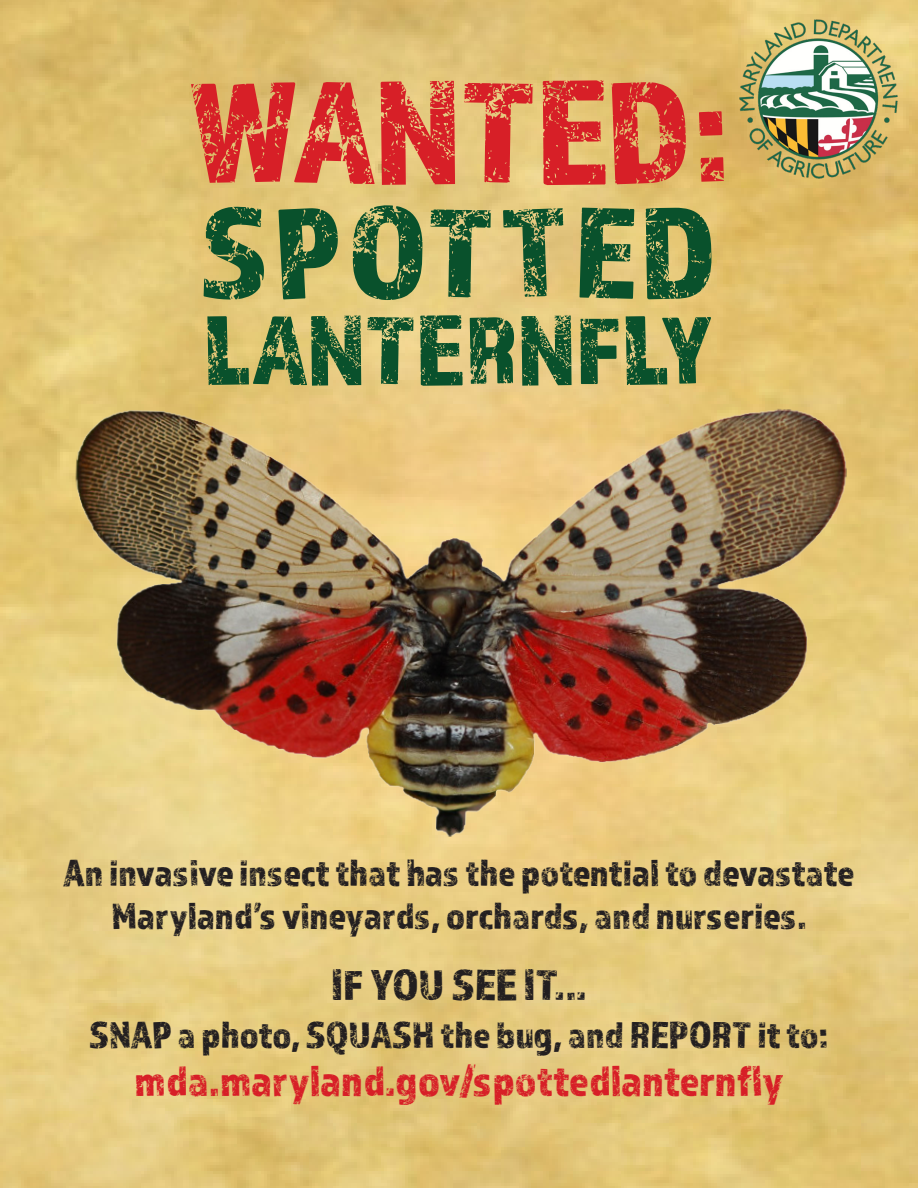
<style>
.page{position:relative;width:918px;height:1188px;background:#fff}
.page>*{position:absolute;margin:0;border:0;box-sizing:border-box;transform-origin:0 0}
.t1{font:151.5px "Almaq Rough";color:#d71f27}
.t2{font:133.5px "Almaq Rough";letter-spacing:.04em;color:#09512c}
.t3{font:102px "Almaq Rough";color:#09512c}
.t4{font:45px "Almaq Rough";color:#d71f27}
.t5{font:45px "Almaq Rough";color:#231f20}
.t6{font:39px/43.5px "Almaq Rough";color:#231f20;text-align:center}
</style>
<div class="page">
<img style="left:0;top:0;width:918px;height:1188px">
<img style="left:56px;top:389px;width:797px;height:465px">
<img style="left:737px;top:18px;width:163px;height:163px">
<p class="t1" style="left:188px;top:41px;width:543px">WANTED:</p>
<p class="t2" style="left:201px;top:172px;width:517px">SPOTTED</p>
<p class="t3" style="left:204px;top:289px;width:511px">LANTERNFLY</p>
<p class="t6" style="left:64px;top:850px;width:792px">An invasive insect that has the potential to devastate<br>Maryland’s vineyards, orchards, and nurseries.</p>
<p class="t5" style="left:331px;top:957px;width:257px">IF YOU SEE IT...</p>
<p class="t6" style="left:90px;top:1012px;width:740px">SNAP a photo, SQUASH the bug, and REPORT it to:</p>
<p class="t4" style="left:134px;top:1053px;width:652px">mda.maryland.gov/spottedlanternfly</p>
</div>
